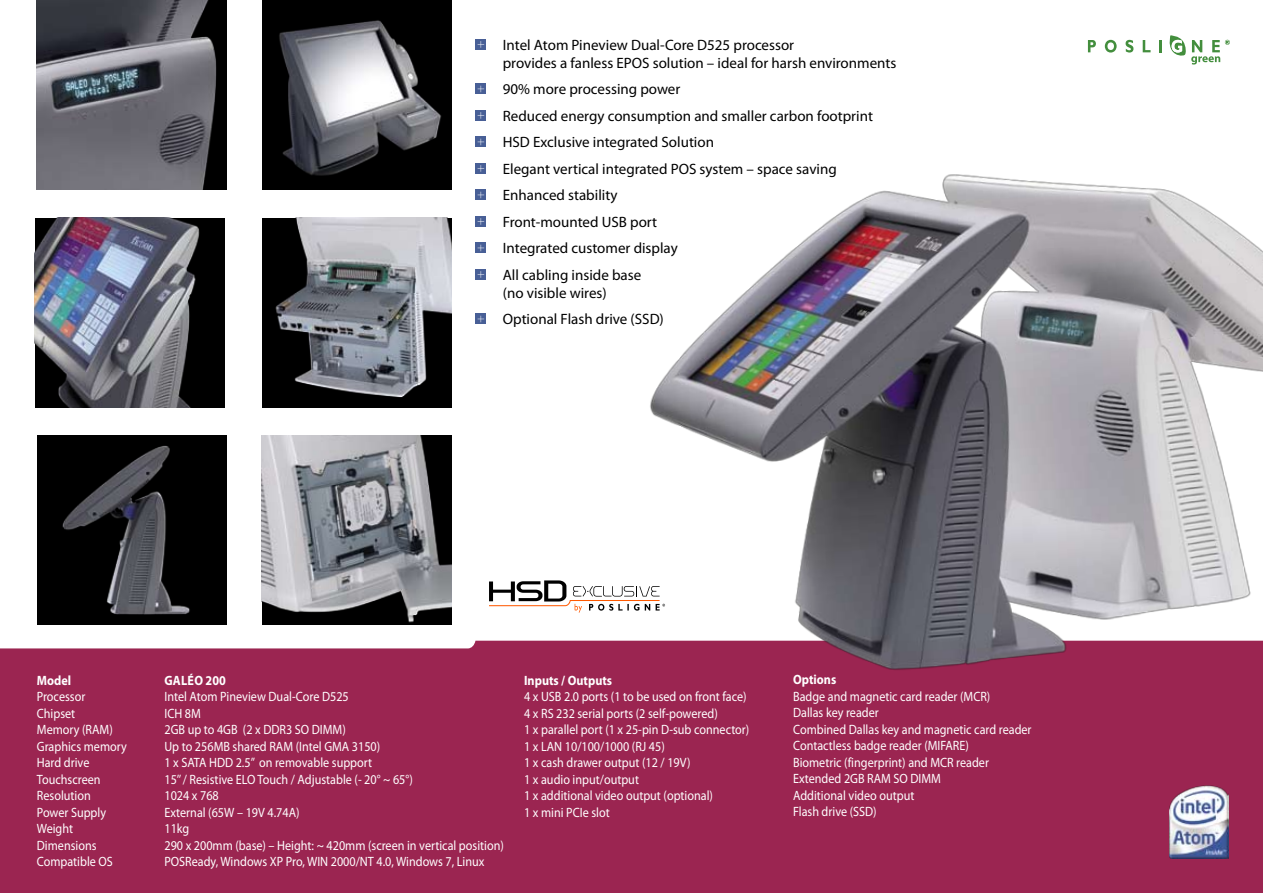
<style>
.page{position:relative;width:1263px;height:893px;background:#fff}
.page>*{position:absolute;margin:0;border:0;box-sizing:border-box;transform-origin:0 0}
.t1{font:15px/26.5px "Myriad Pro";color:#000}
.t2{font:13.5px/16.5px "Myriad Pro";color:#fff;scale:.9 1}
.t3{font:700 13.5px "Myriad Pro";color:#fff;scale:.9 1}
.t4{font:700 13.5px "Myriad Pro";letter-spacing:.02em;color:#fff;scale:.9 1}
</style>
<div class="page">
<div style="left:0;top:641px;width:1263px;height:252px;background:#9b2551"></div>
<div style="left:37px;top:435px;width:190px;height:190px;background:#000"></div>
<img style="left:62px;top:445px;width:128px;height:170px">
<img style="left:37px;top:0;width:190px;height:190px">
<img style="left:262px;top:435px;width:190px;height:190px">
<img style="left:262px;top:218px;width:190px;height:189px">
<div style="left:262px;top:0;width:190px;height:190px;background:#000"></div>
<img style="left:279px;top:20px;width:163px;height:156px">
<img style="left:35px;top:218px;width:190px;height:190px">
<img style="left:1170px;top:786px;width:58px;height:72px">
<svg style="left:1159px;top:40px;width:3px;height:12px"></svg>
<svg style="left:1143px;top:40px;width:7px;height:12px"></svg>
<svg style="left:1125px;top:40px;width:8px;height:13px"></svg>
<svg style="left:1105px;top:40px;width:11px;height:13px"></svg>
<svg style="left:1088px;top:40px;width:8px;height:12px"></svg>
<svg style="left:1169px;top:35px;width:61px;height:30px"></svg>
<img style="left:575px;top:174px;width:688px;height:530px">
<div style="left:476px;top:39px;width:10px;height:11px;background:#485f96"></div>
<svg style="left:478px;top:41px;width:6px;height:7px"></svg>
<div style="left:476px;top:84px;width:10px;height:10px;background:#485f96"></div>
<svg style="left:478px;top:86px;width:6px;height:6px"></svg>
<div style="left:476px;top:110px;width:10px;height:11px;background:#485f96"></div>
<svg style="left:478px;top:112px;width:6px;height:7px"></svg>
<div style="left:476px;top:137px;width:10px;height:10px;background:#485f96"></div>
<svg style="left:478px;top:139px;width:6px;height:6px"></svg>
<div style="left:476px;top:163px;width:10px;height:11px;background:#485f96"></div>
<svg style="left:478px;top:165px;width:6px;height:7px"></svg>
<div style="left:476px;top:190px;width:10px;height:10px;background:#485f96"></div>
<svg style="left:478px;top:192px;width:6px;height:6px"></svg>
<div style="left:476px;top:216px;width:10px;height:11px;background:#485f96"></div>
<svg style="left:478px;top:218px;width:6px;height:7px"></svg>
<div style="left:476px;top:243px;width:10px;height:10px;background:#485f96"></div>
<svg style="left:478px;top:245px;width:6px;height:6px"></svg>
<div style="left:476px;top:269px;width:10px;height:11px;background:#485f96"></div>
<svg style="left:478px;top:271px;width:6px;height:7px"></svg>
<div style="left:476px;top:314px;width:10px;height:10px;background:#485f96"></div>
<svg style="left:478px;top:316px;width:6px;height:6px"></svg>
<svg style="left:489px;top:580px;width:176px;height:33px"></svg>
<p class="t1" style="left:503px;top:35px;width:395px;line-height:18px">Intel Atom Pineview Dual-Core D525 processor<br>provides a fanless EPOS solution – ideal for harsh environments</p>
<p class="t1" style="left:503px;top:75px;width:372px">90% more processing power<br>Reduced energy consumption and smaller carbon footprint HSD Exclusive integrated Solution<br>Elegant vertical integrated POS system – space saving Enhanced stability<br>Front-mounted USB port<br>Integrated customer display<br>All cabling inside base</p>
<p class="t1" style="left:503px;top:279px;width:163px">(no visible wires)<br>Optional Flash drive (SSD)</p>
<p class="t3" style="left:37px;top:671px;width:40px">Model</p>
<p class="t4" style="left:164px;top:671px;width:70px">GALéO 200</p>
<p class="t2" style="left:37px;top:688px;width:55px">Processor</p>
<p class="t2" style="left:164px;top:688px;width:206px">Intel Atom Pineview Dual-Core D525</p>
<p class="t2" style="left:37px;top:704px;width:44px">Chipset</p>
<p class="t2" style="left:164px;top:704px;width:42px">ICH 8M</p>
<p class="t2" style="left:37px;top:721px;width:86px">Memory (RAM)</p>
<p class="t2" style="left:164px;top:721px;width:203px">2GB up to 4GB (2 x DDR3 SO DIMM)</p>
<p class="t2" style="left:37px;top:737px;width:101px">Graphics memory</p>
<p class="t2" style="left:164px;top:737px;width:241px">Up to 256MB shared RAM (Intel GMA 3150)</p>
<p class="t2" style="left:37px;top:754px;width:60px">Hard drive</p>
<p class="t2" style="left:164px;top:754px;width:232px">1 x SATA HDD 2.5” on removable support</p>
<p class="t2" style="left:37px;top:770px;width:72px">Touchscreen</p>
<p class="t2" style="left:164px;top:770px;width:277px">15’’ / Resistive ELO Touch / Adjustable (- 20° ~ 65°)</p>
<p class="t2" style="left:37px;top:787px;width:61px">Resolution</p>
<p class="t2" style="left:164px;top:787px;width:62px">1024 x 768</p>
<p class="t2" style="left:37px;top:803px;width:79px">Power Supply</p>
<p class="t2" style="left:164px;top:803px;width:152px">External (65W – 19V 4.74A)</p>
<p class="t2" style="left:37px;top:820px;width:42px">Weight</p>
<p class="t2" style="left:164px;top:820px;width:29px">11kg</p>
<p class="t2" style="left:37px;top:836px;width:68px">Dimensions</p>
<p class="t2" style="left:164px;top:836px;width:379px">290 x 200mm (base) – Height: ~ 420mm (screen in vertical position)</p>
<p class="t2" style="left:37px;top:853px;width:86px">Compatible OS</p>
<p class="t2" style="left:164px;top:853px;width:357px">POSReady, Windows XP Pro, WIN 2000/NT 4.0, Windows 7, Linux</p>
<p class="t3" style="left:524px;top:671px;width:99px">Inputs / Outputs</p>
<p class="t2" style="left:524px;top:688px;width:252px">4 x USB 2.0 ports (1 to be used on front face)<br>4 x RS 232 serial ports (2 self-powered)<br>1 x parallel port (1 x 25-pin D-sub connector)<br>1 x LAN 10/100/1000 (RJ 45)<br>1 x cash drawer output (12 / 19V)<br>1 x audio input/output<br>1 x additional video output (optional)<br>1 x mini PCIe slot</p>
<p class="t3" style="left:793px;top:671px;width:50px">Options</p>
<p class="t2" style="left:793px;top:688px;width:266px">Badge and magnetic card reader (MCR)<br>Dallas key reader<br>Combined Dallas key and magnetic card reader<br>Contactless badge reader (MIFARE)<br>Biometric (fingerprint) and MCR reader<br>Extended 2GB RAM SO DIMM<br>Additional video output<br>Flash drive (SSD)</p>
</div>
